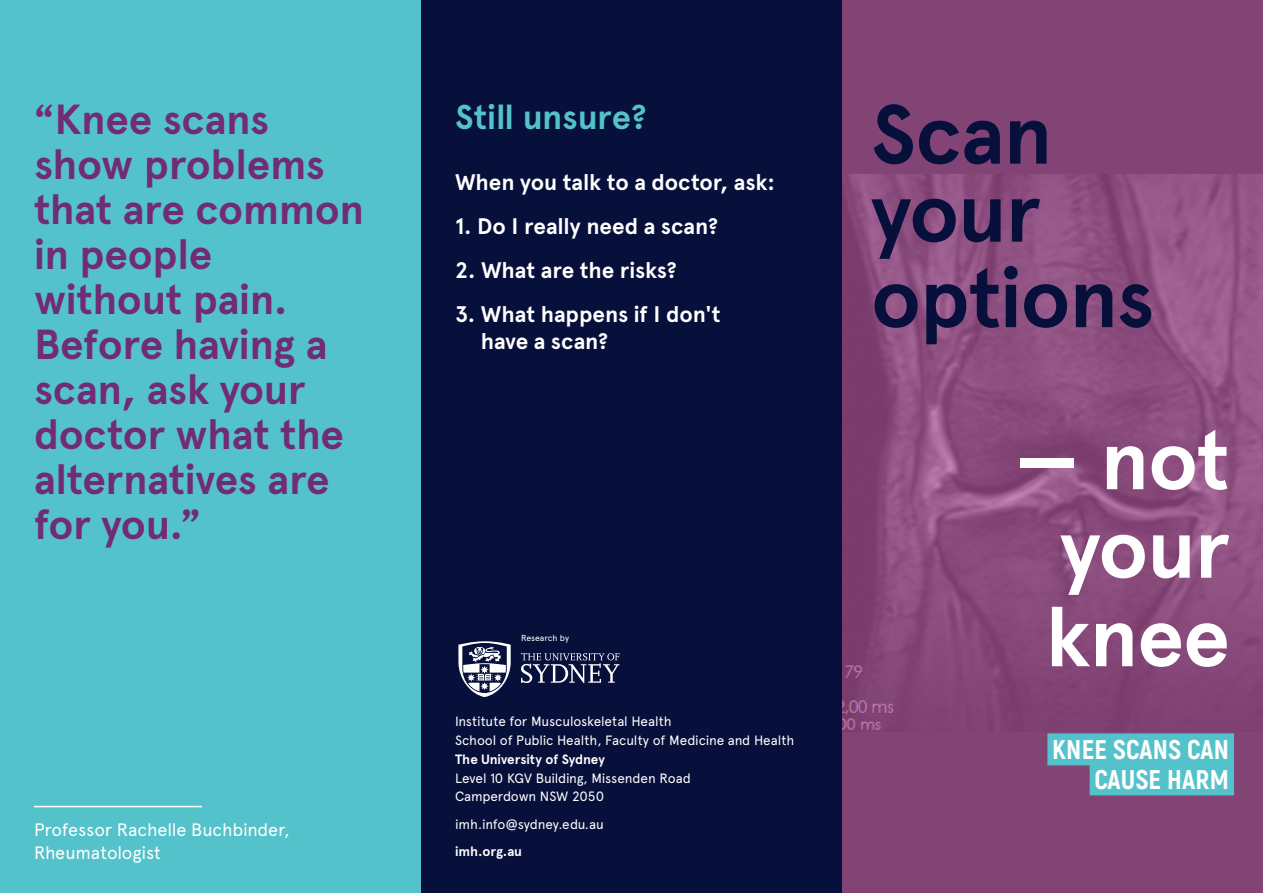
<style>
.page{position:relative;width:1263px;height:893px;background:#fff}
.page>*{position:absolute;margin:0;border:0;box-sizing:border-box;transform-origin:0 0}
.t1{font:700 84px/78px "Apercu Pro";letter-spacing:-.02em;color:#07103b}
.t2{font:700 84px/88.5px "Apercu Pro";letter-spacing:-.015em;color:#fff;text-align:center}
.t3{font:700 42px/45px "Apercu Pro";letter-spacing:-.01em;color:#722b77}
.t4{font:700 34.5px "Apercu Pro";letter-spacing:-.005em;color:#54c2ca}
.t5{font:800 27px "Akrobat";letter-spacing:.01em;color:#fff}
.t6{font:700 22.5px/27px "Apercu Pro";letter-spacing:-.005em;color:#fff}
.t7{font:18px/22.5px "Apercu Pro";letter-spacing:-.01em;color:#fff}
.t8{font:13.5px/18.8px "Apercu Pro";letter-spacing:-.01em;color:#fff}
.t9{font:700 13.5px "Apercu Pro";letter-spacing:-.005em;color:#fff}
.t10{font:8.7px "Apercu Pro";letter-spacing:-.01em;color:#fff}
.s1{font-weight:700}
</style>
<div class="page">
<div style="left:421px;top:0;width:421px;height:893px;background:#07103b"></div>
<div style="left:0;top:0;width:421px;height:893px;background:#54c2ca"></div>
<hr style="left:34px;top:806px;width:168px;height:1px;background:#fff">
<svg style="left:842px;top:0;width:421px;height:893px;background:#87497a"></svg>
<div style="left:1047px;top:733px;width:187px;height:32px;background:#54c2ca"></div>
<div style="left:1089px;top:763px;width:145px;height:32px;background:#54c2ca"></div>
<svg style="left:521px;top:653px;width:98px;height:30px"></svg>
<svg style="left:458px;top:641px;width:53px;height:56px"></svg>
<p class="t3" style="left:34px;top:96px;width:332px">“Knee scans show problems that are common in people without pain.<br>Before having a scan, ask your doctor what the alternatives are for you.”</p>
<p class="t4" style="left:455px;top:91px;width:193px">Still unsure?</p>
<p class="t6" style="left:455px;top:168px;width:321px">When you talk to a doctor, ask:</p>
<p class="t6" style="left:455px;top:212px;width:265px">1. Do I really need a scan?</p>
<p class="t6" style="left:455px;top:256px;width:223px">2. What are the risks?</p>
<p class="t6" style="left:481px;top:300px;width:241px;text-indent:-26px">3. What happens if I don't have a scan?</p>
<p class="t7" style="left:34px;top:818px;width:257px">Professor Rachelle Buchbinder,<br>Rheumatologist</p>
<p class="t10" style="left:521px;top:632px;width:49px">Research by</p>
<p class="t8" style="left:455px;top:711px;width:341px">Institute for Musculoskeletal Health<br>School of Public Health, Faculty of Medicine and Health <span class="s1">The University of Sydney<br></span>Level 10 KGV Building, Missenden Road<br>Camperdown NSW 2050</p>
<p class="t8" style="left:455px;top:813px;width:150px">imh.info@sydney.edu.au</p>
<p class="t9" style="left:455px;top:841px;width:69px">imh.org.au</p>
<p class="t1" style="left:871px;top:93px;width:183px">Scan your</p>
<p class="t1" style="left:871px;top:257px;width:285px">options</p>
<p class="t2" style="left:1014px;top:413px;width:217px">— not your knee</p>
<p class="t5" style="left:1052px;top:732px;width:178px">KNEE SCANS CAN</p>
<p class="t5" style="left:1094px;top:762px;width:136px">CAUSE HARM</p>
</div>
